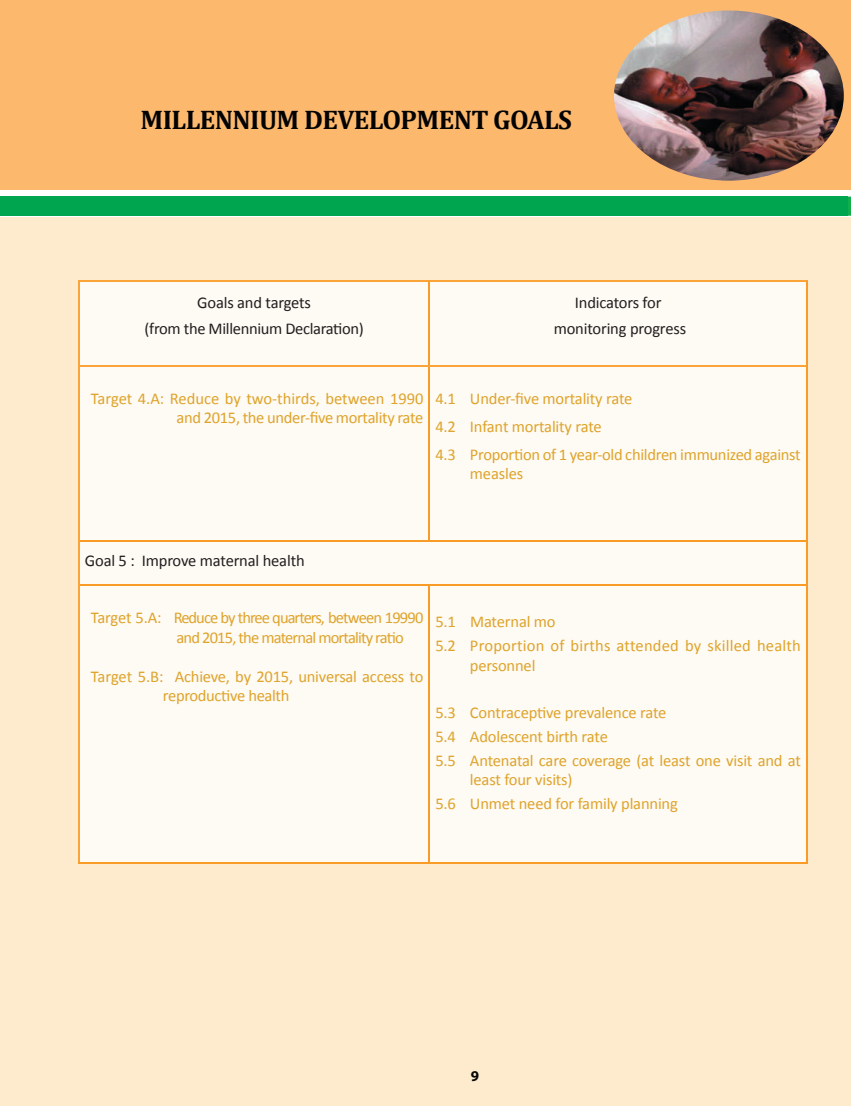
<style>
.page{position:relative;width:851px;height:1106px;background:#fff}
.page>*{position:absolute;margin:0;border:0;box-sizing:border-box;transform-origin:0 0}
.t1{font:700 27px "Cambria";letter-spacing:-.025em;color:#030304}
.t2{font:16.5px/23.7px "Calibri";letter-spacing:-.01em;color:#dea42b}
.t3{font:16.5px/25.5px "Calibri";letter-spacing:-.01em;color:#231f20;text-align:center}
.t4{font:16.5px/19.5px "Calibri";letter-spacing:-.05em;color:#dea42b}
.t5{font:16.5px/23.7px "Calibri";letter-spacing:.015em;color:#dea42b}
.t6{font:700 15px "Myriad Pro";color:#050606}
</style>
<div class="page">
<div style="left:0;top:0;width:850px;height:189px;background:#fcb86d"></div>
<div style="left:0;top:218px;width:850px;height:888px;background:#feebcd"></div>
<hr style="left:847px;top:197px;width:3px;height:19px;background:#10af4c">
<div style="left:0;top:197px;width:847px;height:19px;background:#00a54f"></div>
<img style="left:614px;top:11px;width:229px;height:170px">
<div style="left:80px;top:282px;width:726px;height:579px;background:#fefaf4"></div>
<hr style="left:78px;top:282px;width:2px;height:83px;background:#f9a338">
<hr style="left:78px;top:280px;width:351px;height:2px;background:#f9a338">
<hr style="left:429px;top:280px;width:378px;height:2px;background:#f9a338">
<hr style="left:428px;top:282px;width:2px;height:83px;background:#f89c27">
<hr style="left:806px;top:282px;width:1px;height:84px;background:#f89c27">
<hr style="left:78px;top:367px;width:2px;height:174px;background:#f9a338">
<hr style="left:78px;top:541px;width:2px;height:44px;background:#f9a338">
<hr style="left:78px;top:585px;width:2px;height:276px;background:#f9a338">
<hr style="left:428px;top:367px;width:2px;height:173px;background:#f89c27">
<hr style="left:806px;top:366px;width:1px;height:174px;background:#f89c27">
<hr style="left:806px;top:542px;width:1px;height:42px;background:#f89c27">
<hr style="left:428px;top:586px;width:2px;height:275px;background:#f89c27">
<hr style="left:806px;top:586px;width:1px;height:275px;background:#f89c27">
<hr style="left:80px;top:540px;width:349px;height:2px;background:#f89c27">
<hr style="left:429px;top:540px;width:378px;height:2px;background:#f89c27">
<hr style="left:80px;top:584px;width:349px;height:2px;background:#f89c27">
<hr style="left:429px;top:584px;width:378px;height:2px;background:#f89c27">
<hr style="left:78px;top:861px;width:351px;height:2px;background:#f89c27">
<hr style="left:429px;top:861px;width:378px;height:2px;background:#f89c27">
<hr style="left:78px;top:365px;width:351px;height:2px;background:#f9a338">
<hr style="left:429px;top:365px;width:377px;height:2px;background:#f9a338">
<h1 class="t1" style="left:140px;top:103px;width:433px">MILLENNIUM DEVELOPMENT GOALS</h1>
<p class="t3" style="left:144px;top:289px;width:221px">Goals and targets<br>(from the Millennium Declaration)</p>
<p class="t3" style="left:553px;top:289px;width:134px">Indicators for monitoring progress</p>
<p class="t2" style="left:91px;top:388px;width:334px;line-height:19.5px;text-align:right">Target 4.A: Reduce by two-thirds, between 1990 and 2015, the under-five mortality rate</p>
<p class="t2" style="left:435px;top:383px;width:367px;line-height:28px">4.1 Under-five mortality rate<br>4.2 Infant mortality rate<br>4.3 Proportion of 1 year-old children immunized against</p>
<p class="t2" style="left:470px;top:461px;width:55px">measles</p>
<p class="t3" style="left:85px;top:547px;width:221px">Goal 5 : Improve maternal health</p>
<p class="t4" style="left:176px;top:607px;width:248px;text-indent:-86px">Target 5.A: Reduce by three quarters, between 19990 and 2015, the maternal mortality ratio</p>
<p class="t2" style="left:163px;top:665px;width:262px;line-height:19.5px;text-indent:-72px">Target 5.B: Achieve, by 2015, universal access to reproductive health</p>
<p class="t5" style="left:435px;top:609px;width:367px">5.1 Maternal mo<br>5.2 Proportion of births attended by skilled health</p>
<p class="t2" style="left:470px;top:652px;width:67px">personnel</p>
<p class="t2" style="left:435px;top:700px;width:367px">5.3 Contraceptive prevalence rate<br>5.4 Adolescent birth rate<br>5.5 Antenatal care coverage (at least one visit and at</p>
<p class="t2" style="left:435px;top:767px;width:244px;text-indent:35px">least four visits)<br>5.6 Unmet need for family planning</p>
<p class="t6" style="left:470px;top:1066px;width:10px">9</p>
</div>
